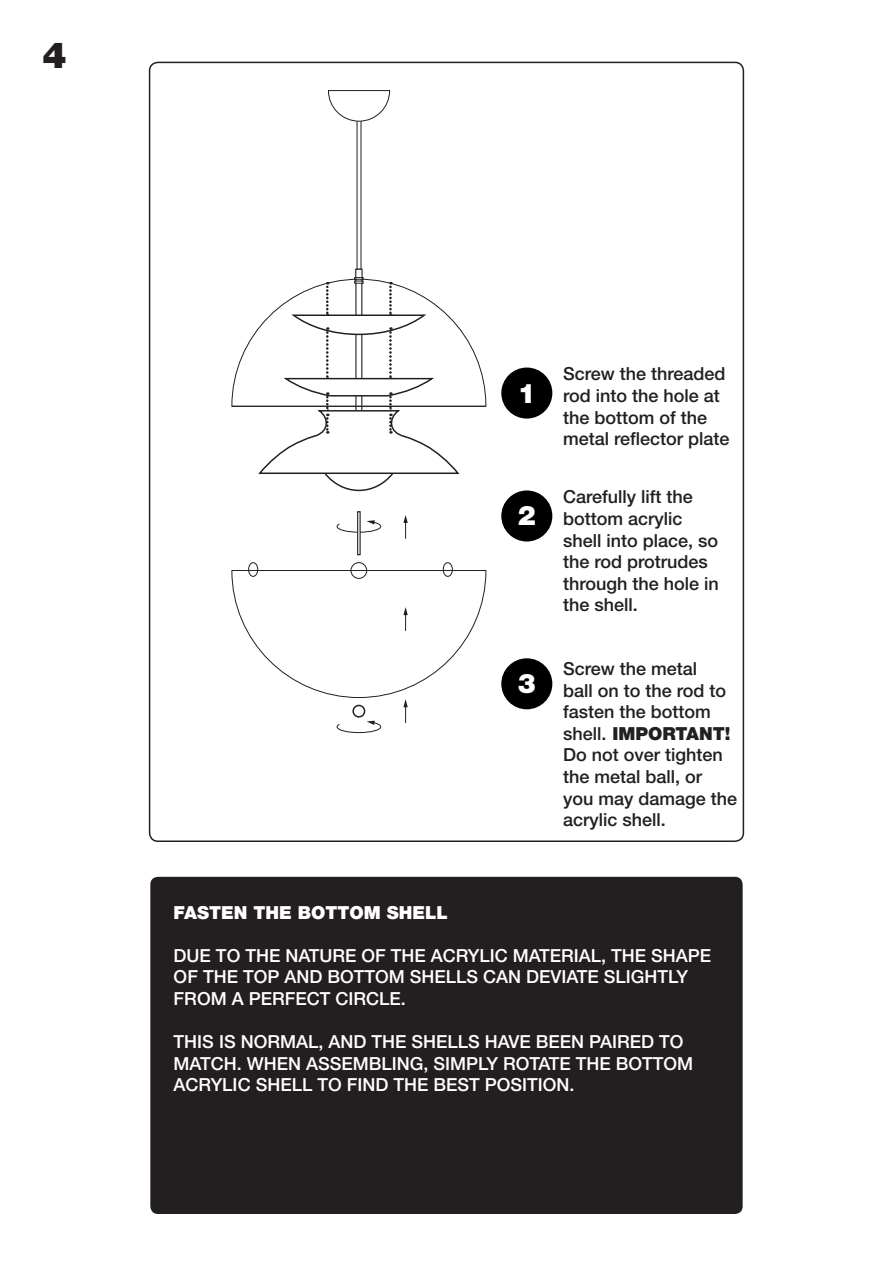
<style>
.page{position:relative;width:893px;height:1263px;background:#fff}
.page>*{position:absolute;margin:0;border:0;box-sizing:border-box;transform-origin:0 0}
.t1{font:900 36px "Helvetica Neue LT Pro";color:#231f20}
.t2{font:900 27px "Helvetica Neue LT Pro";color:#fff}
.t3{font:500 18px/21.6px "Helvetica Neue LT Pro";color:#231f20}
.t4{font:500 18px/21.6px "Helvetica Neue LT Pro";color:#fff}
.t5{font:900 18px "Helvetica Neue LT Pro";color:#fff}
.s1{font-weight:900}
</style>
<div class="page">
<div style="left:150px;top:876px;width:593px;height:339px;background:#231f20;border-radius:9px"></div>
<div style="left:149px;top:875px;width:595px;height:340px;border:2px solid #fff;border-radius:9px"></div>
<svg style="left:357px;top:122px;width:4px;height:146px"></svg>
<svg style="left:328px;top:90px;width:62px;height:32px"></svg>
<svg style="left:336px;top:520px;width:45px;height:13px"></svg>
<svg style="left:403px;top:515px;width:5px;height:23px"></svg>
<div style="left:357px;top:511px;width:4px;height:44px;border:1px solid #231f20"></div>
<div style="left:351px;top:562px;width:16px;height:16px;border:1px solid #231f20;border-radius:50%"></div>
<div style="left:248px;top:562px;width:10px;height:14px;border:1px solid #231f20;border-radius:50%"></div>
<div style="left:443px;top:562px;width:10px;height:14px;border:1px solid #231f20;border-radius:50%"></div>
<svg style="left:231px;top:570px;width:255px;height:163px"></svg>
<svg style="left:231px;top:268px;width:255px;height:224px"></svg>
<div style="left:502px;top:368px;width:50px;height:50px;background:#000;border-radius:50%"></div>
<div style="left:501px;top:367px;width:51px;height:52px;border:2px solid #000;border-radius:50%"></div>
<div style="left:502px;top:491px;width:50px;height:50px;background:#000;border-radius:50%"></div>
<div style="left:501px;top:490px;width:51px;height:51px;border:2px solid #000;border-radius:50%"></div>
<div style="left:502px;top:659px;width:50px;height:49px;background:#000;border-radius:50%"></div>
<div style="left:501px;top:658px;width:51px;height:51px;border:2px solid #000;border-radius:50%"></div>
<p class="t1" style="left:43px;top:34px;width:26px">4</p>
<p class="t2" style="left:518px;top:377px;width:20px">1</p>
<p class="t2" style="left:518px;top:499px;width:20px">2</p>
<p class="t2" style="left:518px;top:667px;width:20px">3</p>
<p class="t3" style="left:563px;top:363px;width:168px">Screw the threaded rod into the hole at the bottom of the metal reflector plate</p>
<p class="t3" style="left:563px;top:486px;width:131px">Carefully lift the</p>
<p class="t3" style="left:563px;top:507px;width:157px">bottom acrylic shell into place, so the rod protrudes through the hole in the shell.</p>
<p class="t3" style="left:563px;top:658px;width:176px">Screw the metal<br>ball on to the rod to fasten the bottom shell. <span class="s1">IMPORTANT!<br></span>Do not over tighten the metal ball, or<br>you may damage the acrylic shell.</p>
<p class="t5" style="left:174px;top:901px;width:276px">FASTEN THE BOTTOM SHELL</p>
<p class="t4" style="left:174px;top:944px;width:539px">DUE TO THE NATURE OF THE ACRYLIC MATERIAL, THE SHAPE<br>OF THE TOP AND BOTTOM SHELLS CAN DEVIATE SLIGHTLY<br>FROM A PERFECT CIRCLE.</p>
<p class="t4" style="left:174px;top:1031px;width:521px">THIS IS NORMAL, AND THE SHELLS HAVE BEEN PAIRED TO<br>MATCH. WHEN ASSEMBLING, SIMPLY ROTATE THE BOTTOM<br>ACRYLIC SHELL TO FIND THE BEST POSITION.</p>
</div>
